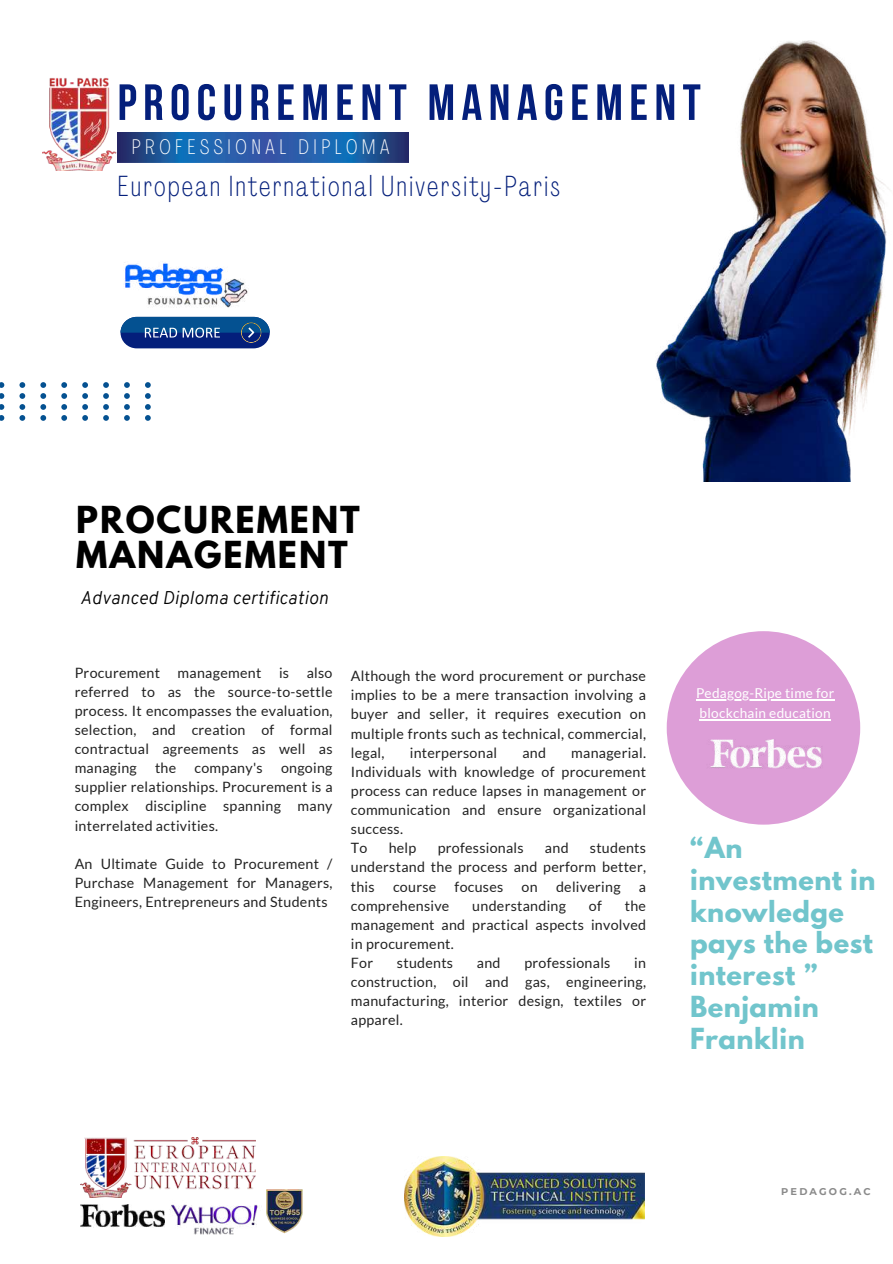
<style>
.page{position:relative;width:893px;height:1264px;background:#fff}
.page>*{position:absolute;margin:0;border:0;box-sizing:border-box;transform-origin:0 0}
.t1{font:700 50.85px "Bebas Neue";letter-spacing:.125em;color:#041f7b}
.t2{font:700 33px/34.8px "League Spartan";letter-spacing:.06em;color:#000}
.t3{font:100 28.8px "Agrandir Tight";letter-spacing:.075em;color:#041f7b}
.t4{font:700 25.65px/31.7px "League Spartan";letter-spacing:.02em;color:#71c5cc}
.t5{font:100 21px "Agrandir Tight";letter-spacing:.215em;color:#fff}
.t6{font:italic 300 18px "Overpass";letter-spacing:.015em;color:#000}
.t7{font:14.25px/19px "Lato";letter-spacing:.02em;color:#222;text-align:justify}
.t8{font:13.65px/19.6px "Lato";letter-spacing:.02em;color:#fff}
.t9{font:700 9.75px "Montserrat";letter-spacing:.22em;color:#8a8a8a}
</style>
<div class="page">
<div style="left:666px;top:631px;width:194px;height:193px;background:#dd9ed7;border-radius:50%"></div>
<img style="left:710px;top:739px;width:112px;height:30px">
<hr style="left:696px;top:699px;width:138px;height:1px;background:#fff">
<hr style="left:699px;top:719px;width:131px;height:1px;background:#fff">
<svg style="left:120px;top:317px;width:150px;height:31px;background:#214e92"></svg>
<svg style="left:0;top:382px;width:151px;height:38px"></svg>
<img style="left:43px;top:78px;width:74px;height:93px">
<img style="left:124px;top:262px;width:124px;height:46px">
<img style="left:270px;top:1189px;width:33px;height:45px">
<img style="left:164px;top:1189px;width:106px;height:46px">
<img style="left:80px;top:1204px;width:84px;height:24px">
<img style="left:80px;top:1137px;width:175px;height:60px">
<img style="left:117px;top:133px;width:292px;height:29px">
<img style="left:656px;top:40px;width:234px;height:442px">
<img style="left:404px;top:1156px;width:240px;height:80px">
<h1 class="t1" style="left:117px;top:82px;width:584px">PROCUREMENT MANAGEMENT</h1>
<h3 class="t5" style="left:132px;top:138px;width:259px">PROFESSIONAL DIPLOMA</h3>
<h3 class="t3" style="left:117px;top:174px;width:444px">European International University-Paris</h3>
<h2 class="t2" style="left:76px;top:506px;width:285px">PROCUREMENT<br>MANAGEMENT</h2>
<p class="t6" style="left:80px;top:590px;width:249px">Advanced Diploma certification</p>
<p class="t7" style="left:75px;top:662px;width:259px">Procurement management is also referred to as the source-to-settle process. It encompasses the evaluation, selection, and creation of formal contractual agreements as well as managing</p>
<p class="t7" style="left:155px;top:758px;width:23px">the</p>
<p class="t7" style="left:194px;top:758px;width:70px">company's</p>
<p class="t7" style="left:75px;top:758px;width:259px;text-indent:206px">ongoing supplier relationships. Procurement is a complex discipline spanning many interrelated activities.</p>
<p class="t7" style="left:75px;top:853px;width:259px">An Ultimate Guide to Procurement / Purchase Management for Managers, Engineers, Entrepreneurs and Students</p>
<p class="t7" style="left:351px;top:666px;width:297px">Although the word procurement or purchase implies to be a mere transaction involving a buyer and seller, it requires execution on multiple fronts such as technical, commercial, legal,</p>
<p class="t7" style="left:351px;top:742px;width:297px;text-align:left;text-indent:220px">managerial.<br>Individuals with knowledge of procurement process can reduce lapses in management or communication and ensure organizational success.<br>To</p>
<p class="t7" style="left:409px;top:742px;width:89px">interpersonal</p>
<p class="t7" style="left:522px;top:742px;width:25px">and</p>
<p class="t7" style="left:351px;top:838px;width:297px;text-indent:239px">students understand the process and perform better, this</p>
<p class="t7" style="left:388px;top:838px;width:29px">help</p>
<p class="t7" style="left:437px;top:838px;width:88px">professionals</p>
<p class="t7" style="left:545px;top:838px;width:25px">and</p>
<p class="t7" style="left:393px;top:876px;width:45px">course</p>
<p class="t7" style="left:454px;top:876px;width:50px">focuses</p>
<p class="t7" style="left:521px;top:876px;width:18px">on</p>
<p class="t7" style="left:556px;top:876px;width:66px">delivering</p>
<p class="t7" style="left:638px;top:876px;width:9px">a</p>
<p class="t7" style="left:351px;top:895px;width:100px">comprehensive</p>
<p class="t7" style="left:472px;top:895px;width:95px">understanding</p>
<p class="t7" style="left:589px;top:895px;width:14px">of</p>
<p class="t7" style="left:351px;top:895px;width:297px;text-align:left;text-indent:274px">the management and practical aspects involved in procurement.<br>For</p>
<p class="t7" style="left:397px;top:953px;width:58px">students</p>
<p class="t7" style="left:477px;top:953px;width:25px">and</p>
<p class="t7" style="left:524px;top:953px;width:88px">professionals</p>
<p class="t7" style="left:351px;top:953px;width:297px;text-indent:283px">in construction, oil and gas, engineering, manufacturing, interior design, textiles or apparel.</p>
<p class="t8" style="left:696px;top:683px;width:140px">Pedagog-Ripe time for blockchain education</p>
<h3 class="t4" style="left:690px;top:835px;width:187px">“An investment in knowledge pays the best interest ”<br>Benjamin<br>Franklin</h3>
<p class="t9" style="left:781px;top:1185px;width:91px">PEDAGOG.AC</p>
</div>
